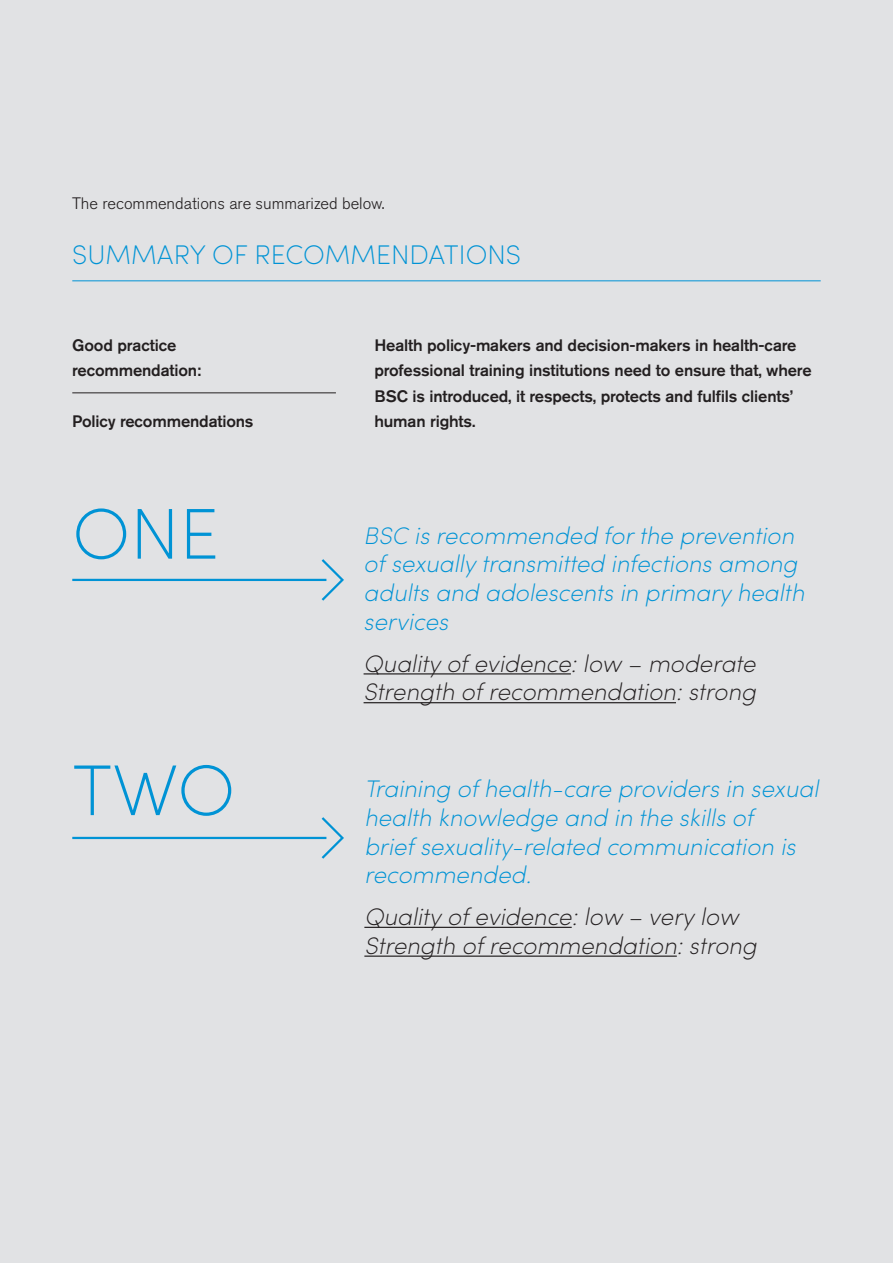
<style>
.page{position:relative;width:893px;height:1263px;background:#e1e2e4}
.page>*{position:absolute;margin:0;border:0;box-sizing:border-box;transform-origin:0 0}
.t1{font:200 72px "Sofia Pro";color:#0093d5}
.t2{font:200 27px "Sofia Pro";color:#0093d5}
.t3{font:italic 200 24px/28.8px "Sofia Pro";color:#0093d5}
.t4{font:italic 200 24px/28.8px "Sofia Pro";color:#231f20}
.t5{font:500 16.5px/25.5px "Akzidenz Grotesk BQ";letter-spacing:-.01em;color:#231f20}
.t6{font:300 16.5px "Akzidenz Grotesk BQ";color:#231f20}
</style>
<div class="page">
<hr style="left:364px;top:673px;width:207px;height:1px;background:#231f20">
<hr style="left:364px;top:702px;width:312px;height:1px;background:#231f20">
<hr style="left:72px;top:579px;width:254px;height:2px;background:#0093d5">
<svg style="left:319px;top:557px;width:27px;height:46px"></svg>
<hr style="left:364px;top:927px;width:208px;height:1px;background:#231f20">
<hr style="left:364px;top:955px;width:313px;height:2px;background:#231f20">
<hr style="left:72px;top:837px;width:254px;height:2px;background:#0093d5">
<svg style="left:319px;top:815px;width:27px;height:46px"></svg>
<hr style="left:72px;top:281px;width:749px;height:1px;background:#0093d5">
<hr style="left:72px;top:393px;width:264px;height:1px;background:#231f20">
<p class="t6" style="left:72px;top:194px;width:314px">The recommendations are summarized below.</p>
<p class="t2" style="left:72px;top:236px;width:450px">SUMMARY OF RECOMMENDATIONS</p>
<p class="t5" style="left:72px;top:332px;width:130px">Good practice recommendation:</p>
<p class="t5" style="left:374px;top:332px;width:439px">Health policy-makers and decision-makers in health-care professional training institutions need to ensure that, where<br>BSC is introduced, it respects, protects and fulfils clients’</p>
<p class="t5" style="left:72px;top:408px;width:183px">Policy recommendations</p>
<p class="t5" style="left:374px;top:408px;width:103px">human rights.</p>
<p class="t1" style="left:72px;top:484px;width:148px">ONE</p>
<p class="t1" style="left:72px;top:740px;width:165px">TWO</p>
<p class="t3" style="left:364px;top:519px;width:442px">BSC is recommended for the prevention of sexually transmitted infections among adults and adolescents in primary health services</p>
<p class="t4" style="left:364px;top:647px;width:394px">Quality of evidence: low – moderate<br>Strength of recommendation: strong</p>
<p class="t3" style="left:364px;top:773px;width:456px">Training of health-care providers in sexual health knowledge and in the skills of<br>brief sexuality-related communication is recommended.</p>
<p class="t4" style="left:364px;top:901px;width:394px">Quality of evidence: low – very low<br>Strength of recommendation: strong</p>
</div>
